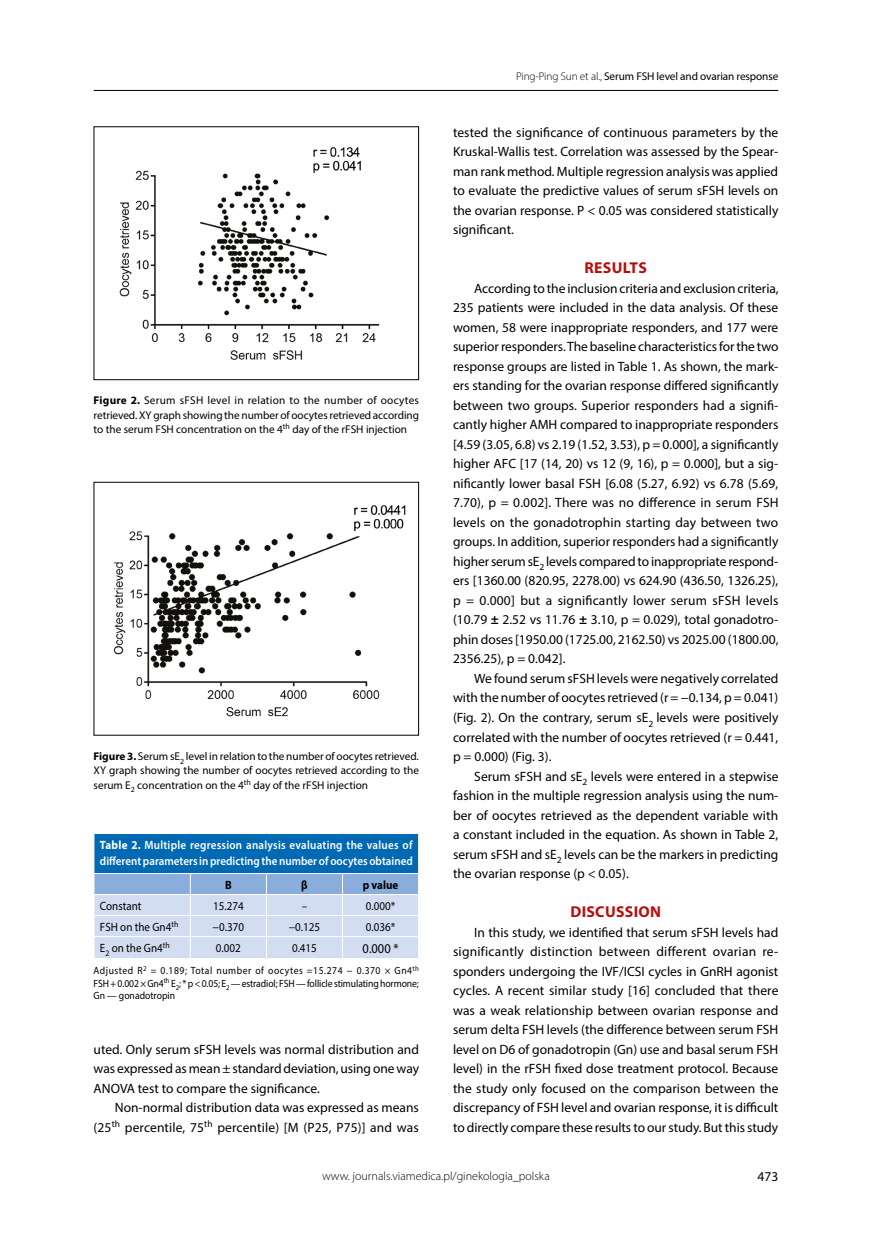
<style>
.page{position:relative;width:872px;height:1234px;background:#fff}
.page>*{position:absolute;margin:0;border:0;box-sizing:border-box;transform-origin:0 0}
.t1{font:700 15.75px "Myriad Pro";letter-spacing:.02em;color:#b70e0c}
.t2{font:13.5px/19.5px "Myriad Pro";color:#000;text-align:justify}
.t3{font:13.5px "Myriad Pro";color:#000;scale:.92 1}
.t4{font:600 12px/16.5px "Myriad Pro";color:#fff;scale:.92 1}
.t5{font:12px "Myriad Pro";color:#000;scale:.92 1}
.t6{font:300 12px "Myriad Pro";color:#000}
.t7{font:700 12px "Myriad Pro";color:#000;scale:.92 1}
.t8{font:11.25px/14.2px "Myriad Pro";color:#000;text-align:justify}
.t9{font:10.5px/12.6px "Myriad Pro";letter-spacing:-.01em;color:#000;text-align:justify;scale:.92 1}
.s1{font-weight:700}
.s2{font-weight:300}
</style>
<div class="page">
<hr style="left:94px;top:90px;width:684px;height:1px;background:#000">
<div style="left:94px;top:833px;width:324px;height:40px;background:#0069b4"></div>
<hr style="left:94px;top:833px;width:96px;height:1px;background:#fff">
<hr style="left:94px;top:833px;width:1px;height:40px;background:#fff">
<hr style="left:190px;top:833px;width:76px;height:1px;background:#fff">
<hr style="left:266px;top:833px;width:76px;height:1px;background:#fff">
<hr style="left:342px;top:833px;width:77px;height:1px;background:#fff">
<svg style="left:94px;top:873px;width:325px;height:85px;background:#c4d3ed"></svg>
<hr style="left:94px;top:894px;width:96px;height:1px;background:#fff">
<hr style="left:190px;top:894px;width:76px;height:1px;background:#fff">
<hr style="left:266px;top:894px;width:76px;height:1px;background:#fff">
<hr style="left:342px;top:894px;width:77px;height:1px;background:#fff">
<img style="left:119px;top:147px;width:261px;height:213px">
<div style="left:94px;top:126px;width:325px;height:254px;border:1px solid #000"></div>
<img style="left:113px;top:505px;width:293px;height:212px">
<div style="left:94px;top:482px;width:325px;height:253px;border:1px solid #000"></div>
<p class="t8" style="left:94px;top:393px;width:327px"><span class="s1">Figure 2.</span> Serum sFSH level in relation to the number of oocytes retrieved. XY graph showing the number of oocytes retrieved according to the serum FSH concentration on the 4<sup>th</sup> day of the rFSH injection</p>
<p class="t8" style="left:94px;top:748px;width:327px"><span class="s1">Figure 3.</span> Serum sE<sub>2</sub> level in relation to the number of oocytes retrieved.<br>XY graph showing the number of oocytes retrieved according to the serum E<sub>2</sub> concentration on the 4<sup>th</sup> day of the rFSH injection</p>
<p class="t4" style="left:100px;top:835px;width:341px"><span class="s1">Table 2.</span> Multiple regression analysis evaluating the values of different parameters in predicting the number of oocytes obtained</p>
<p class="t7" style="left:225px;top:876px;width:9px">B</p>
<p class="t7" style="left:301px;top:876px;width:9px">β</p>
<p class="t7" style="left:363px;top:876px;width:40px">p value</p>
<p class="t5" style="left:100px;top:897px;width:47px">Constant</p>
<p class="t5" style="left:213px;top:897px;width:35px">15.274</p>
<p class="t5" style="left:302px;top:897px;width:7px">–</p>
<p class="t5" style="left:366px;top:897px;width:34px">0.000*</p>
<p class="t5" style="left:100px;top:918px;width:87px">FSH on the Gn4<sup>th</sup></p>
<p class="t5" style="left:213px;top:918px;width:36px">−0.370</p>
<p class="t5" style="left:289px;top:918px;width:36px">−0.125</p>
<p class="t5" style="left:366px;top:918px;width:34px">0.036*</p>
<p class="t5" style="left:100px;top:940px;width:77px">E<sub>2</sub> on the Gn4<sup>th</sup></p>
<p class="t5" style="left:216px;top:940px;width:29px">0.002</p>
<p class="t5" style="left:292px;top:940px;width:29px">0.415</p>
<p class="t3" style="left:362px;top:939px;width:40px">0.000 *</p>
<p class="t9" style="left:94px;top:963px;width:355px">Adjusted R<sup>2</sup> = 0.189; Total number of oocytes =15.274 − 0.370 × Gn4<sup>th </sup>FSH + 0.002 × Gn4<sup>th</sup> E<sub>2</sub>; * p &lt; 0.05; E<sub>2</sub> — estradiol; FSH — follicle stimulating hormone; Gn — gonadotropin</p>
<p class="t2" style="left:94px;top:1038px;width:327px">uted. Only serum sFSH levels was normal distribution and was expressed as mean ± standard deviation, using one way ANOVA test to compare the significance.</p>
<p class="t2" style="left:94px;top:1097px;width:327px;text-align:right">Non-normal distribution data was expressed as means (25<sup>th</sup> percentile, 75<sup>th</sup> percentile) [M (P25, P75)] and was</p>
<p class="t8" style="left:516px;top:69px;width:264px"><span class="s2">Ping-Ping Sun et al.,</span> Serum FSH level and ovarian response</p>
<p class="t2" style="left:453px;top:122px;width:327px">tested the significance of continuous parameters by the Kruskal-Wallis test. Correlation was assessed by the Spear&shy;man rank method. Multiple regression analysis was applied to evaluate the predictive values of serum sFSH levels on the ovarian response. P &lt; 0.05 was considered statistically significant.</p>
<p class="t1" style="left:584px;top:257px;width:64px">RESULTS</p>
<p class="t2" style="left:453px;top:278px;width:327px;text-indent:21px">According to the inclusion criteria and exclusion criteria, 235 patients were included in the data analysis. Of these women, 58 were inappropriate responders, and 177 were superior responders. The baseline characteristics for the two response groups are listed in Table 1. As shown, the mark&shy;ers standing for the ovarian response differed significantly between two groups. Superior responders had a signifi&shy;cantly higher AMH compared to inappropriate responders [4.59 (3.05, 6.8) vs 2.19 (1.52, 3.53), p = 0.000], a significantly higher AFC [17 (14, 20) vs 12 (9, 16), p = 0.000], but a sig&shy;nificantly lower basal FSH [6.08 (5.27, 6.92) vs 6.78 (5.69, 7.70), p = 0.002]. There was no difference in serum FSH levels on the gonadotrophin starting day between two groups. In addition, superior responders had a significantly higher serum sE<sub>2</sub> levels compared to inappropriate respond&shy;ers [1360.00 (820.95, 2278.00) vs 624.90 (436.50, 1326.25), p = 0.000] but a significantly lower serum sFSH levels (10.79 <span class="s1">±</span> 2.52 vs 11.76 <span class="s1">±</span> 3.10, p = 0.029), total gonadotro&shy;phin doses [1950.00 (1725.00, 2162.50) vs 2025.00 (1800.00, 2356.25), p = 0.042].</p>
<p class="t2" style="left:453px;top:668px;width:327px;text-indent:21px">We found serum sFSH levels were negatively correlated with the number of oocytes retrieved (r = −0.134, p = 0.041) (Fig. 2). On the contrary, serum sE<sub>2</sub> levels were positively correlated with the number of oocytes retrieved (r = 0.441, p = 0.000) (Fig. 3).</p>
<p class="t2" style="left:453px;top:765px;width:327px;text-indent:21px">Serum sFSH and sE<sub>2</sub> levels were entered in a stepwise fashion in the multiple regression analysis using the num&shy;ber of oocytes retrieved as the dependent variable with a constant included in the equation. As shown in Table 2, serum sFSH and sE<sub>2</sub> levels can be the markers in predicting the ovarian response (p &lt; 0.05).</p>
<p class="t1" style="left:570px;top:901px;width:92px">DISCUSSION</p>
<p class="t2" style="left:453px;top:922px;width:327px;text-indent:21px">In this study, we identified that serum sFSH levels had significantly distinction between different ovarian re&shy;sponders undergoing the IVF/ICSI cycles in GnRH agonist cycles. A recent similar study [16] concluded that there was a weak relationship between ovarian response and serum delta FSH levels (the difference between serum FSH level on D6 of gonadotropin (Gn) use and basal serum FSH level) in the rFSH fixed dose treatment protocol. Because the study only focused on the comparison between the discrepancy of FSH level and ovarian response, it is difficult to directly compare these results to our study. But this study</p>
<p class="t6" style="left:322px;top:1168px;width:229px">www. journals.viamedica.pl/ginekologia_polska</p>
<p class="t2" style="left:757px;top:1166px;width:22px">473</p>
</div>
